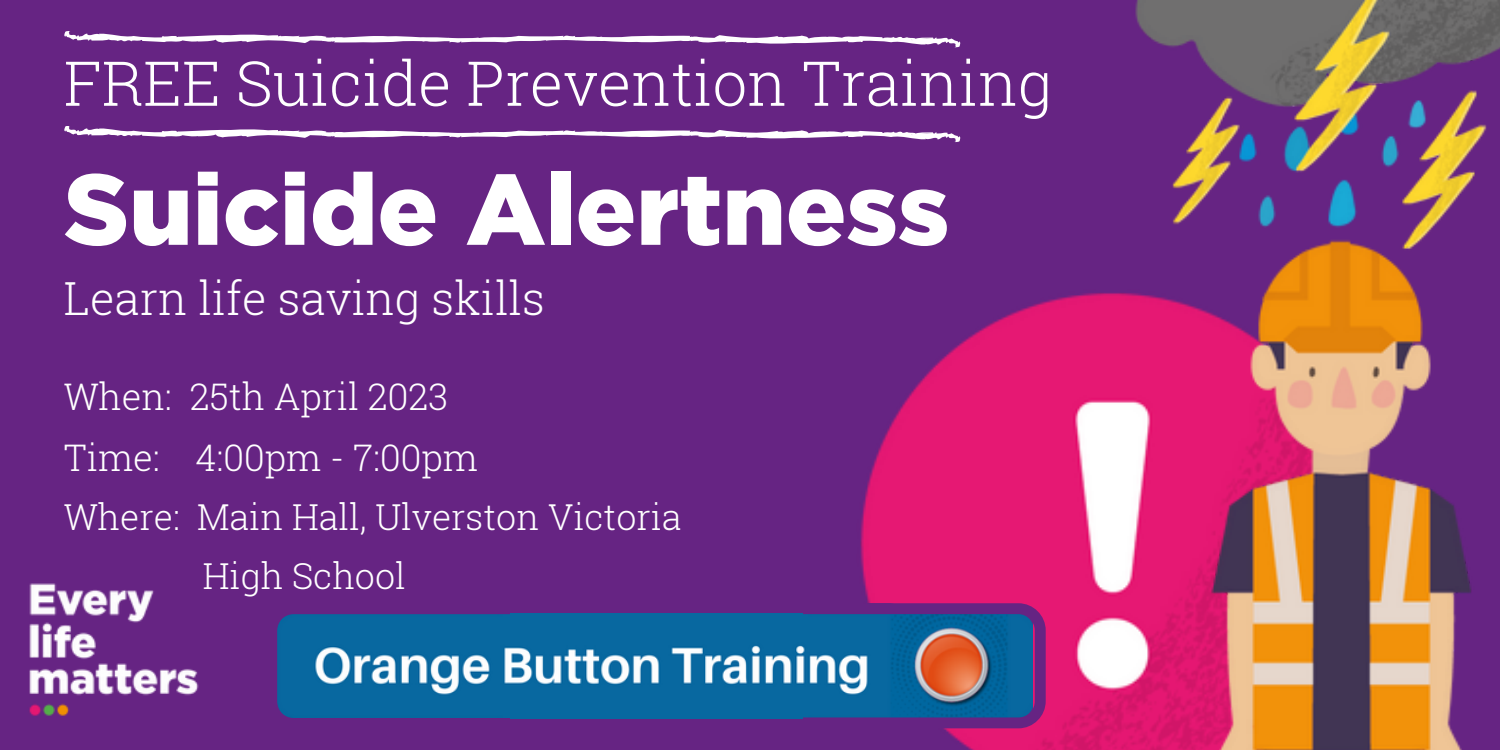
<style>
.page{position:relative;width:1500px;height:750px;background:#662483}
.page>*{position:absolute;margin:0;border:0;box-sizing:border-box;transform-origin:0 0}
.t1{font:900 100.4px "Gotham";color:#fff}
.t2{font:300 62px "Roboto Slab";color:#fff}
.t3{font:300 45.6px "Roboto Slab";color:#fff}
.t4{font:300 36.8px/60.4px "Roboto Slab";color:#fff}
.t5{font:300 35.6px/59.2px "Roboto Slab";color:#fff}
</style>
<div class="page">
<svg style="left:64px;top:126px;width:895px;height:12px"></svg>
<svg style="left:64px;top:31px;width:895px;height:12px"></svg>
<img style="left:860px;top:293px;width:251px;height:457px">
<img style="left:1111px;top:264px;width:361px;height:486px">
<img style="left:1135px;top:0;width:365px;height:264px">
<img style="left:29px;top:583px;width:170px;height:133px">
<img style="left:510px;top:614px;width:293px;height:105px">
<svg style="left:277px;top:614px;width:233px;height:104px;background:#2679aa"></svg>
<svg style="left:803px;top:603px;width:243px;height:125px"></svg>
<h2 class="t2" style="left:64px;top:41px;width:990px">FREE Suicide Prevention Training</h2>
<h1 class="t1" style="left:64px;top:172px;width:887px">Suicide Alertness</h1>
<p class="t3" style="left:64px;top:267px;width:483px">Learn life saving skills</p>
<p class="t4" style="left:64px;top:366px;width:416px">When: 25th April 2023<br>Time: 4:00pm - 7:00pm</p>
<p class="t5" style="left:203px;top:487px;width:480px;text-indent:-139px">Where: Main Hall, Ulverston Victoria<br>High School</p>
</div>
